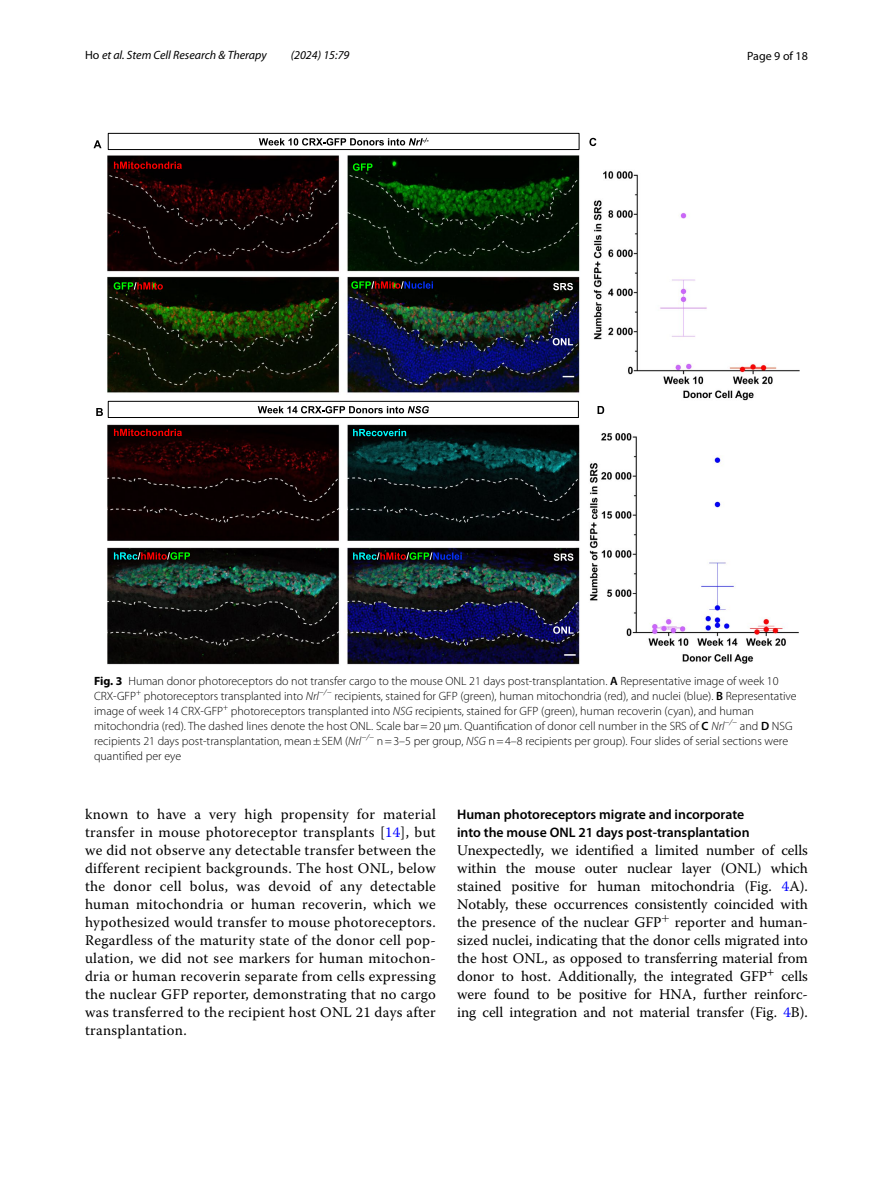
<style>
.page{position:relative;width:893px;height:1187px;background:#fff}
.page>*{position:absolute;margin:0;border:0;box-sizing:border-box;transform-origin:0 0}
.t1{font:14.7px/18px "Warnock Pro";letter-spacing:.01em;color:#000;text-align:justify}
.t2{font:600 13.8px/18px "Myriad Pro";color:#000}
.t3{font:300 12px/15px "Myriad Pro";color:#000}
.t4{font:italic 12px "Myriad Pro";color:#000}
.t5{font:12px "Myriad Pro";color:#000}
.s1{font-style:normal}
.s2{font-weight:700}
.s3{font-weight:600}
.s4{font-style:italic}
.s5{color:#00f}
</style>
<div class="page">
<img style="left:108px;top:156px;width:691px;height:509px">
<svg style="left:96px;top:408px;width:7px;height:8px"></svg>
<svg style="left:94px;top:140px;width:8px;height:8px"></svg>
<div style="left:108px;top:133px;width:471px;height:17px;border:1px solid #000"></div>
<svg style="left:259px;top:138px;width:170px;height:7px"></svg>
<svg style="left:114px;top:162px;width:68px;height:7px"></svg>
<svg style="left:114px;top:282px;width:49px;height:7px"></svg>
<svg style="left:353px;top:163px;width:19px;height:8px"></svg>
<svg style="left:351px;top:281px;width:82px;height:8px"></svg>
<svg style="left:553px;top:338px;width:20px;height:7px"></svg>
<svg style="left:553px;top:283px;width:20px;height:7px"></svg>
<div style="left:108px;top:401px;width:471px;height:17px;border:1px solid #000"></div>
<svg style="left:258px;top:406px;width:171px;height:7px"></svg>
<svg style="left:353px;top:552px;width:109px;height:7px"></svg>
<svg style="left:114px;top:552px;width:76px;height:7px"></svg>
<svg style="left:114px;top:429px;width:68px;height:7px"></svg>
<svg style="left:353px;top:429px;width:53px;height:7px"></svg>
<svg style="left:553px;top:626px;width:21px;height:7px"></svg>
<svg style="left:554px;top:553px;width:19px;height:8px"></svg>
<svg style="left:589px;top:138px;width:7px;height:8px"></svg>
<svg style="left:597px;top:406px;width:7px;height:8px"></svg>
<p class="t4" style="left:85px;top:48px;width:183px"><span class="s1">Ho</span> et al. Stem Cell Research &amp; Therapy</p>
<p class="t4" style="left:291px;top:48px;width:60px">(2024) 15:79</p>
<p class="t5" style="left:747px;top:48px;width:62px">Page 9 of 18</p>
<p class="t3" style="left:94px;top:674px;width:704px"><span class="s2">Fig. 3</span> Human donor photoreceptors do not transfer cargo to the mouse ONL 21 days post-transplantation. <span class="s3">A</span> Representative image of week 10<br>CRX-GFP<sup>+</sup> photoreceptors transplanted into <span class="s4">Nrl</span><sup>−/−</sup> recipients, stained for GFP (green), human mitochondria (red), and nuclei (blue). <span class="s3">B</span> Representative image of week 14 CRX-GFP<sup>+</sup> photoreceptors transplanted into <span class="s4">NSG</span> recipients, stained for GFP (green), human recoverin (cyan), and human mitochondria (red). The dashed lines denote the host ONL. Scale bar=20 μm. Quantification of donor cell number in the SRS of <span class="s3">C</span> <span class="s4">Nrl</span><sup>−/−</sup> and <span class="s3">D</span> NSG recipients 21 days post-transplantation, mean±SEM (<span class="s4">Nrl</span><sup>−/−</sup> n=3–5 per group, <span class="s4">NSG</span> n=4–8 recipients per group). Four slides of serial sections were quantified per eye</p>
<p class="t1" style="left:85px;top:805px;width:352px">known to have a very high propensity for material transfer in mouse photoreceptor transplants [<span class="s5">14</span>], but we did not observe any detectable transfer between the different recipient backgrounds. The host ONL, below the donor cell bolus, was devoid of any detectable human mitochondria or human recoverin, which we hypothesized would transfer to mouse photoreceptors.<br>Regardless of the maturity state of the donor cell pop&shy;ulation, we did not see markers for human mitochon&shy;dria or human recoverin separate from cells expressing the nuclear GFP reporter, demonstrating that no cargo was transferred to the recipient host ONL 21 days after transplantation.</p>
<p class="t2" style="left:457px;top:804px;width:294px">Human photoreceptors migrate and incorporate into the mouse ONL 21 days post‑transplantation</p>
<p class="t1" style="left:457px;top:840px;width:352px">Unexpectedly, we identified a limited number of cells within the mouse outer nuclear layer (ONL) which stained positive for human mitochondria (Fig. <span class="s5">4</span>A).<br>Notably, these occurrences consistently coincided with the presence of the nuclear GFP<sup>+</sup> reporter and human&shy;sized nuclei, indicating that the donor cells migrated into the host ONL, as opposed to transferring material from donor to host. Additionally, the integrated GFP<sup>+</sup> cells were found to be positive for HNA, further reinforc&shy;ing cell integration and not material transfer (Fig. <span class="s5">4</span>B).</p>
</div>
